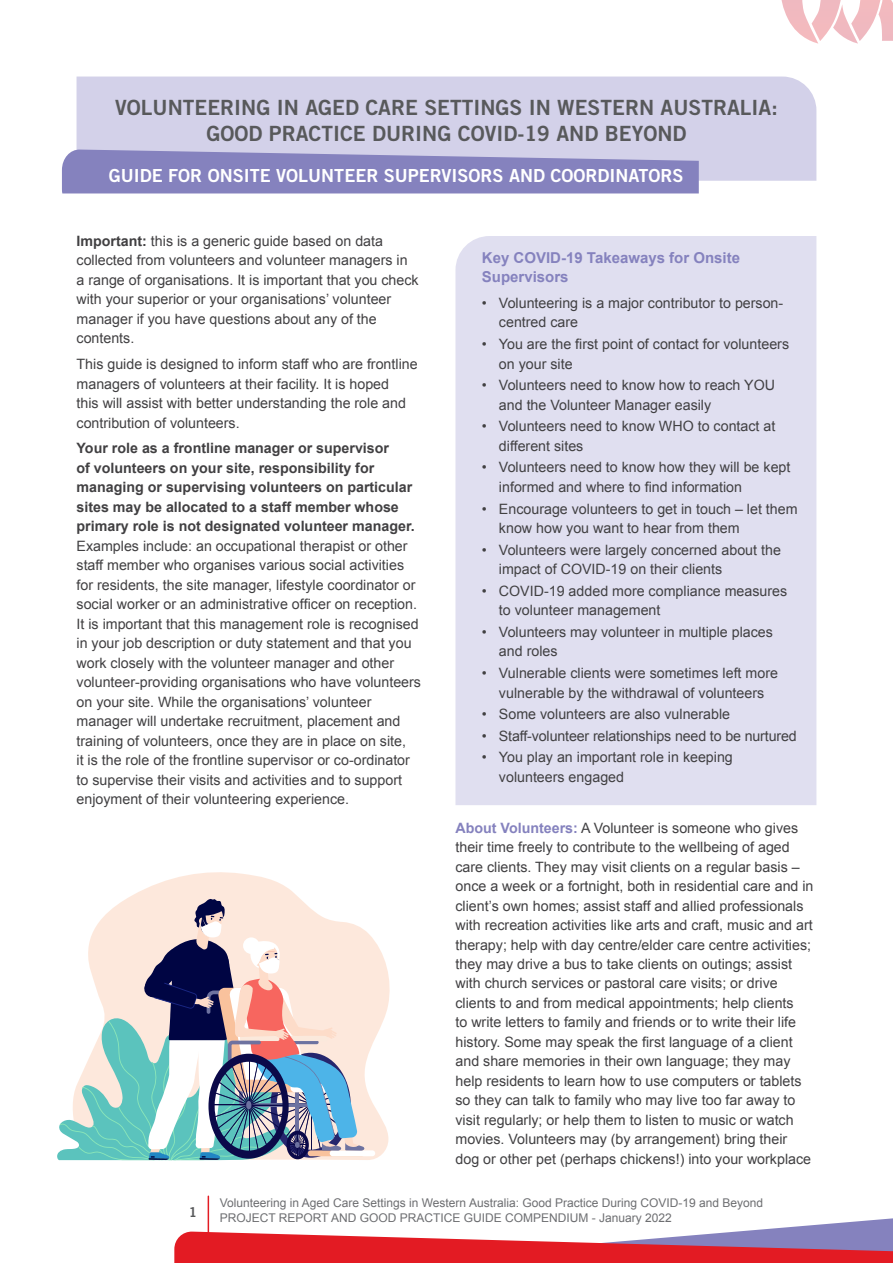
<style>
.page{position:relative;width:893px;height:1263px;background:#fff}
.page>*{position:absolute;margin:0;border:0;box-sizing:border-box;transform-origin:0 0}
.t1{font:21px/26.5px "Trade Gothic Bold Two";color:#58595b;text-align:center}
.t2{font:18px "Trade Gothic Bold Two";color:#fff}
.t3{font:700 15px/19.5px "Arial";color:#8582be}
.t4{font:14.25px/19.5px "Arial";color:#414042}
.t5{font:700 14.25px/19.5px "Arial";color:#414042}
.t6{font:13.5px "Trade Gothic Bold Two";color:#58595b}
.t7{font:12px/15px "Arial";color:#6d6e71}
.s1{font-weight:700}
.s2{font-weight:700;color:#8582be}
</style>
<div class="page">
<hr style="left:208px;top:1196px;width:1px;height:46px;background:#e31b23">
<svg style="left:781px;top:0;width:112px;height:44px"></svg>
<svg style="left:174px;top:1218px;width:719px;height:45px"></svg>
<div style="left:455px;top:236px;width:361px;height:569px;background:#e0dff0"></div>
<div style="left:77px;top:77px;width:739px;height:104px;background:#d3d1e9"></div>
<svg style="left:62px;top:149px;width:637px;height:44px;background:#908dc4"></svg>
<svg style="left:126px;top:872px;width:264px;height:288px"></svg>
<div style="left:330px;top:1150px;width:45px;height:6px;background:#fff;border-radius:3px"></div>
<svg style="left:57px;top:899px;width:309px;height:261px"></svg>
<h1 class="t1" style="left:115px;top:94px;width:664px">VOLUNTEERING IN AGED CARE SETTINGS IN WESTERN AUSTRALIA:<br>GOOD PRACTICE DURING COVID-19 AND BEYOND</h1>
<p class="t2" style="left:109px;top:165px;width:576px">GUIDE FOR ONSITE VOLUNTEER SUPERVISORS AND COORDINATORS</p>
<p class="t4" style="left:77px;top:231px;width:344px"><span class="s1">Important:</span> this is a generic guide based on data collected from volunteers and volunteer managers in a range of organisations. It is important that you check with your superior or your organisations’ volunteer manager if you have questions about any of the contents.</p>
<p class="t4" style="left:77px;top:354px;width:343px">This guide is designed to inform staff who are frontline managers of volunteers at their facility. It is hoped<br>this will assist with better understanding the role and contribution of volunteers.</p>
<p class="t5" style="left:77px;top:439px;width:340px">Your role as a frontline manager or supervisor<br>of volunteers on your site, responsibility for managing or supervising volunteers on particular sites may be allocated to a staff member whose primary role is not designated volunteer manager.</p>
<p class="t4" style="left:77px;top:536px;width:346px">Examples include: an occupational therapist or other staff member who organises various social activities for residents, the site manager, lifestyle coordinator or social worker or an administrative officer on reception.<br>It is important that this management role is recognised in your job description or duty statement and that you work closely with the volunteer manager and other volunteer-providing organisations who have volunteers on your site. While the organisations’ volunteer manager will undertake recruitment, placement and training of volunteers, once they are in place on site,<br>it is the role of the frontline supervisor or co-ordinator to supervise their visits and activities and to support enjoyment of their volunteering experience.</p>
<p class="t3" style="left:482px;top:248px;width:260px">Key COVID-19 Takeaways for Onsite<br>Supervisors</p>
<p class="t4" style="left:499px;top:293px;width:286px;text-indent:-17px">• Volunteering is a major contributor to person&shy;centred care</p>
<p class="t4" style="left:499px;top:334px;width:292px;text-indent:-17px">• You are the first point of contact for volunteers on your site</p>
<p class="t4" style="left:499px;top:376px;width:278px;text-indent:-17px">• Volunteers need to know how to reach YOU and the Volunteer Manager easily</p>
<p class="t4" style="left:499px;top:417px;width:278px;text-indent:-17px">• Volunteers need to know WHO to contact at different sites</p>
<p class="t4" style="left:499px;top:458px;width:293px;text-indent:-17px">• Volunteers need to know how they will be kept informed and where to find information</p>
<p class="t4" style="left:499px;top:499px;width:300px;text-indent:-17px">• Encourage volunteers to get in touch – let them know how you want to hear from them</p>
<p class="t4" style="left:499px;top:540px;width:284px;text-indent:-17px">• Volunteers were largely concerned about the impact of COVID-19 on their clients</p>
<p class="t4" style="left:499px;top:581px;width:290px;text-indent:-17px">• COVID-19 added more compliance measures to volunteer management</p>
<p class="t4" style="left:499px;top:622px;width:276px;text-indent:-17px">• Volunteers may volunteer in multiple places and roles</p>
<p class="t4" style="left:482px;top:663px;width:298px;text-align:center">• Vulnerable clients were sometimes left more vulnerable by the withdrawal of volunteers</p>
<p class="t4" style="left:482px;top:705px;width:250px">• Some volunteers are also vulnerable</p>
<p class="t4" style="left:482px;top:726px;width:316px">• Staff-volunteer relationships need to be nurtured</p>
<p class="t4" style="left:499px;top:748px;width:235px;text-indent:-17px">• You play an important role in keeping volunteers engaged</p>
<p class="t4" style="left:455px;top:818px;width:360px"><span class="s2">About Volunteers:</span> A Volunteer is someone who gives their time freely to contribute to the wellbeing of aged care clients. They may visit clients on a regular basis – once a week or a fortnight, both in residential care and in client’s own homes; assist staff and allied professionals with recreation activities like arts and craft, music and art therapy; help with day centre/elder care centre activities; they may drive a bus to take clients on outings; assist with church services or pastoral care visits; or drive clients to and from medical appointments; help clients<br>to write letters to family and friends or to write their life history. Some may speak the first language of a client and share memories in their own language; they may help residents to learn how to use computers or tablets so they can talk to family who may live too far away to visit regularly; or help them to listen to music or watch movies. Volunteers may (by arrangement) bring their dog or other pet (perhaps chickens!) into your workplace</p>
<p class="t6" style="left:189px;top:1203px;width:10px">1</p>
<p class="t7" style="left:220px;top:1195px;width:545px">Volunteering in Aged Care Settings in Western Australia: Good Practice During COVID-19 and Beyond<br>PROJECT REPORT AND GOOD PRACTICE GUIDE COMPENDIUM - January 2022</p>
</div>
